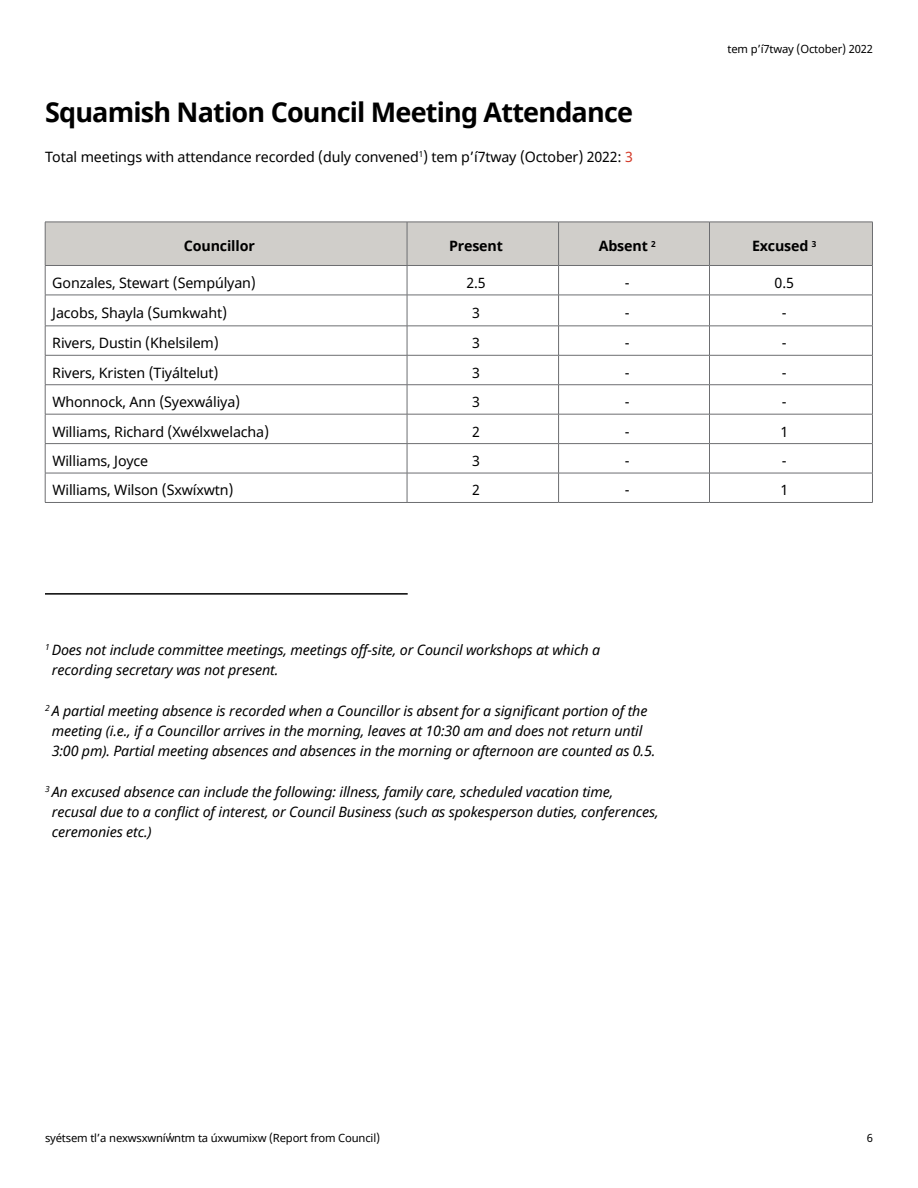
<style>
.page{position:relative;width:918px;height:1188px;background:#fff}
.page>*{position:absolute;margin:0;border:0;box-sizing:border-box;transform-origin:0 0}
.t1{font:700 27px "Noto Sans";letter-spacing:-.03em;color:#000}
.t2{font:italic 14.25px/20.2px "Noto Sans";letter-spacing:-.01em;color:#000}
.t3{font:14.25px "Noto Sans";letter-spacing:-.01em;color:#000}
.t4{font:700 14.25px "Noto Sans";letter-spacing:-.01em;color:#000}
.t5{font:11.25px "Noto Sans";letter-spacing:-.015em;color:#000}
.s1{color:#d33928}
</style>
<div class="page">
<hr style="left:45px;top:593px;width:363px;height:2px;background:#000">
<svg style="left:408px;top:296px;width:464px;height:206px"></svg>
<svg style="left:45px;top:222px;width:828px;height:73px"></svg>
<hr style="left:45px;top:295px;width:362px;height:1px;background:#6d6e71">
<hr style="left:45px;top:295px;width:1px;height:31px;background:#6d6e71">
<hr style="left:407px;top:295px;width:152px;height:1px;background:#6d6e71">
<hr style="left:407px;top:295px;width:1px;height:31px;background:#6d6e71">
<hr style="left:559px;top:295px;width:151px;height:1px;background:#6d6e71">
<hr style="left:558px;top:295px;width:1px;height:31px;background:#6d6e71">
<hr style="left:710px;top:295px;width:163px;height:1px;background:#6d6e71">
<hr style="left:709px;top:295px;width:1px;height:31px;background:#6d6e71">
<hr style="left:872px;top:295px;width:1px;height:31px;background:#6d6e71">
<hr style="left:45px;top:326px;width:362px;height:1px;background:#6d6e71">
<svg style="left:45px;top:326px;width:1px;height:29px"></svg>
<hr style="left:407px;top:326px;width:152px;height:1px;background:#6d6e71">
<svg style="left:407px;top:326px;width:1px;height:29px"></svg>
<hr style="left:559px;top:326px;width:151px;height:1px;background:#6d6e71">
<svg style="left:558px;top:326px;width:1px;height:29px"></svg>
<hr style="left:710px;top:326px;width:163px;height:1px;background:#6d6e71">
<svg style="left:709px;top:327px;width:1px;height:28px"></svg>
<svg style="left:872px;top:327px;width:1px;height:28px"></svg>
<hr style="left:45px;top:355px;width:362px;height:1px;background:#6d6e71">
<hr style="left:45px;top:355px;width:1px;height:30px;background:#6d6e71">
<hr style="left:407px;top:355px;width:152px;height:1px;background:#6d6e71">
<hr style="left:407px;top:355px;width:1px;height:30px;background:#6d6e71">
<hr style="left:559px;top:355px;width:151px;height:1px;background:#6d6e71">
<hr style="left:558px;top:355px;width:1px;height:30px;background:#6d6e71">
<hr style="left:710px;top:355px;width:163px;height:1px;background:#6d6e71">
<hr style="left:709px;top:355px;width:1px;height:30px;background:#6d6e71">
<hr style="left:872px;top:355px;width:1px;height:30px;background:#6d6e71">
<hr style="left:45px;top:384px;width:362px;height:1px;background:#6d6e71">
<hr style="left:407px;top:384px;width:152px;height:1px;background:#6d6e71">
<hr style="left:559px;top:384px;width:151px;height:1px;background:#6d6e71">
<hr style="left:710px;top:384px;width:163px;height:1px;background:#6d6e71">
<hr style="left:45px;top:414px;width:362px;height:1px;background:#6d6e71">
<hr style="left:407px;top:414px;width:152px;height:1px;background:#6d6e71">
<hr style="left:559px;top:414px;width:151px;height:1px;background:#6d6e71">
<hr style="left:710px;top:414px;width:163px;height:1px;background:#6d6e71">
<hr style="left:45px;top:443px;width:362px;height:1px;background:#6d6e71">
<hr style="left:407px;top:443px;width:152px;height:1px;background:#6d6e71">
<hr style="left:559px;top:443px;width:151px;height:1px;background:#6d6e71">
<hr style="left:710px;top:443px;width:163px;height:1px;background:#6d6e71">
<hr style="left:45px;top:473px;width:362px;height:1px;background:#6d6e71">
<svg style="left:45px;top:385px;width:1px;height:117px"></svg>
<hr style="left:407px;top:473px;width:152px;height:1px;background:#6d6e71">
<svg style="left:407px;top:385px;width:1px;height:117px"></svg>
<hr style="left:559px;top:473px;width:151px;height:1px;background:#6d6e71">
<svg style="left:558px;top:385px;width:1px;height:117px"></svg>
<hr style="left:710px;top:473px;width:163px;height:1px;background:#6d6e71">
<svg style="left:709px;top:385px;width:1px;height:117px"></svg>
<svg style="left:872px;top:385px;width:1px;height:117px"></svg>
<hr style="left:45px;top:502px;width:362px;height:1px;background:#6d6e71">
<hr style="left:407px;top:502px;width:152px;height:1px;background:#6d6e71">
<hr style="left:559px;top:502px;width:151px;height:1px;background:#6d6e71">
<hr style="left:710px;top:502px;width:163px;height:1px;background:#6d6e71">
<h1 class="t1" style="left:45px;top:93px;width:590px">Squamish Nation Council Meeting Attendance</h1>
<p class="t3" style="left:45px;top:147px;width:590px">Total meetings with attendance recorded (duly convened<sup>1</sup>) tem p’í7tway (October) 2022: <span class="s1">3</span></p>
<p class="t5" style="left:728px;top:41px;width:147px">tem p’í7tway (October) 2022</p>
<p class="t4" style="left:184px;top:236px;width:72px">Councillor</p>
<p class="t4" style="left:449px;top:236px;width:55px">Present</p>
<p class="t4" style="left:599px;top:236px;width:59px">Absent <sup>2</sup></p>
<p class="t4" style="left:752px;top:236px;width:66px">Excused <sup>3</sup></p>
<p class="t3" style="left:52px;top:273px;width:205px">Gonzales, Stewart (Sempú lyan)</p>
<p class="t3" style="left:466px;top:273px;width:21px">2.5</p>
<p class="t3" style="left:625px;top:273px;width:6px">-</p>
<p class="t3" style="left:775px;top:273px;width:21px">0.5</p>
<p class="t3" style="left:52px;top:303px;width:176px">Jacobs, Shayla (Sumkwaht)</p>
<p class="t3" style="left:472px;top:303px;width:9px">3</p>
<p class="t3" style="left:625px;top:303px;width:6px">-</p>
<p class="t3" style="left:782px;top:303px;width:6px">-</p>
<p class="t3" style="left:52px;top:333px;width:168px">Rivers, Dustin (Khelsilem)</p>
<p class="t3" style="left:472px;top:333px;width:9px">3</p>
<p class="t3" style="left:625px;top:333px;width:6px">-</p>
<p class="t3" style="left:782px;top:333px;width:6px">-</p>
<p class="t3" style="left:52px;top:363px;width:168px">Rivers, Kristen (Tiyáltelut)</p>
<p class="t3" style="left:472px;top:363px;width:9px">3</p>
<p class="t3" style="left:625px;top:363px;width:6px">-</p>
<p class="t3" style="left:782px;top:363px;width:6px">-</p>
<p class="t3" style="left:52px;top:392px;width:189px">Whonnock, Ann (Syexwáliya)</p>
<p class="t3" style="left:472px;top:392px;width:9px">3</p>
<p class="t3" style="left:625px;top:392px;width:6px">-</p>
<p class="t3" style="left:782px;top:392px;width:6px">-</p>
<p class="t3" style="left:52px;top:422px;width:218px">Williams, Richard (Xwélxwelacha)</p>
<p class="t3" style="left:472px;top:422px;width:9px">2</p>
<p class="t3" style="left:625px;top:422px;width:6px">-</p>
<p class="t3" style="left:780px;top:422px;width:9px">1</p>
<p class="t3" style="left:52px;top:451px;width:97px">Williams, Joyce</p>
<p class="t3" style="left:472px;top:451px;width:9px">3</p>
<p class="t3" style="left:625px;top:451px;width:6px">-</p>
<p class="t3" style="left:782px;top:451px;width:6px">-</p>
<p class="t3" style="left:52px;top:480px;width:183px">Williams, Wilson (Sxwíxwtn)</p>
<p class="t3" style="left:472px;top:480px;width:9px">2</p>
<p class="t3" style="left:625px;top:480px;width:6px">-</p>
<p class="t3" style="left:780px;top:480px;width:9px">1</p>
<p class="t2" style="left:52px;top:639px;width:550px;text-indent:-7px"><sup>1</sup> Does not include committee meetings, meetings off-site, or Council workshops at which a recording secretary was not present.</p>
<p class="t2" style="left:45px;top:700px;width:612px;text-align:center"><sup>2</sup> A partial meeting absence is recorded when a Councillor is absent for a significant portion of the meeting (i.e., if a Councillor arrives in the morning, leaves at 10:30 am and does not return until<br>3:00 pm). Partial meeting absences and absences in the morning or afternoon are counted as 0.5.</p>
<p class="t2" style="left:52px;top:781px;width:608px;text-indent:-7px"><sup>3</sup> An excused absence can include the following: illness, family care, scheduled vacation time, recusal due to a conflict of interest, or Council Business (such as spokesperson duties, conferences, ceremonies etc.)</p>
<p class="t5" style="left:45px;top:1131px;width:337px">syétsem tl’a nexwsxwníw̓ ntm ta úxwumixw (Report from Council)</p>
<p class="t5" style="left:867px;top:1131px;width:8px">6</p>
</div>
